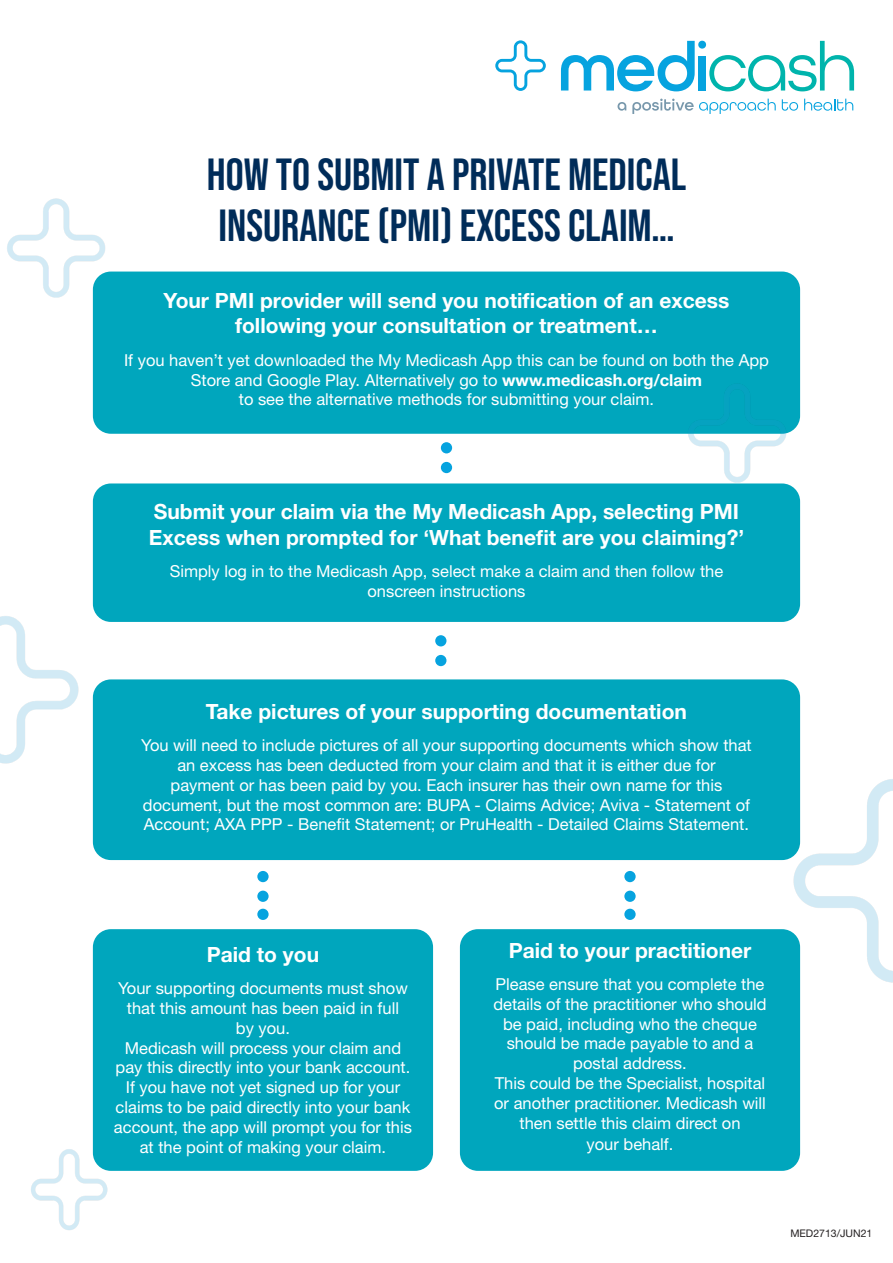
<style>
.page{position:relative;width:893px;height:1263px;background:#fff}
.page>*{position:absolute;margin:0;border:0;box-sizing:border-box;transform-origin:0 0}
.t1{font:45px/51px "Bebas Neue";color:#002c59}
.t2{font:700 21px/25.2px "Helvetica Neue LT Std";color:#fff;text-align:center}
.t3{font:16.5px/19.8px "Helvetica Neue LT Std";color:#fff;text-align:center}
.t4{font:10.5px "Helvetica Neue LT Std";color:#231f20}
.s1{font-weight:700}
</style>
<div class="page">
<svg style="left:495px;top:40px;width:51px;height:51px"></svg>
<svg style="left:561px;top:41px;width:134px;height:50px"></svg>
<div style="left:698px;top:56px;width:8px;height:35px;background:#06a3df"></div>
<div style="left:698px;top:41px;width:8px;height:8px;background:#06a3df;border-radius:50%"></div>
<svg style="left:709px;top:41px;width:145px;height:50px"></svg>
<svg style="left:617px;top:102px;width:9px;height:9px"></svg>
<svg style="left:632px;top:99px;width:144px;height:15px"></svg>
<svg style="left:782px;top:99px;width:16px;height:12px"></svg>
<svg style="left:804px;top:99px;width:49px;height:12px"></svg>
<div style="left:93px;top:272px;width:707px;height:162px;background:#00a6bd;border-radius:18px"></div>
<div style="left:93px;top:483px;width:707px;height:139px;background:#00a6bd;border-radius:18px"></div>
<div style="left:93px;top:679px;width:707px;height:181px;background:#00a6bd;border-radius:18px"></div>
<img style="left:765px;top:764px;width:128px;height:235px">
<div style="left:93px;top:929px;width:340px;height:242px;background:#00a6bd;border-radius:18px"></div>
<div style="left:460px;top:929px;width:340px;height:242px;background:#00a6bd;border-radius:18px"></div>
<div style="left:441px;top:442px;width:11px;height:11px;background:#06a3df;border-radius:50%"></div>
<div style="left:441px;top:462px;width:11px;height:11px;background:#06a3df;border-radius:50%"></div>
<div style="left:435px;top:635px;width:11px;height:11px;background:#06a3df;border-radius:50%"></div>
<div style="left:435px;top:655px;width:11px;height:11px;background:#06a3df;border-radius:50%"></div>
<div style="left:257px;top:871px;width:12px;height:11px;background:#06a3df;border-radius:50%"></div>
<div style="left:257px;top:891px;width:12px;height:11px;background:#06a3df;border-radius:50%"></div>
<div style="left:257px;top:909px;width:12px;height:11px;background:#06a3df;border-radius:50%"></div>
<div style="left:624px;top:871px;width:12px;height:11px;background:#06a3df;border-radius:50%"></div>
<div style="left:624px;top:891px;width:12px;height:11px;background:#06a3df;border-radius:50%"></div>
<div style="left:624px;top:909px;width:12px;height:11px;background:#06a3df;border-radius:50%"></div>
<img style="left:7px;top:198px;width:107px;height:107px">
<img style="left:675px;top:428px;width:120px;height:61px">
<img style="left:0;top:605px;width:93px;height:170px">
<img style="left:31px;top:1144px;width:83px;height:86px">
<p class="t1" style="left:207px;top:149px;width:481px">HOW TO SUBMIT A PRIVATE MEDICAL<br>INSURANCE (PMI) EXCESS CLAIM…</p>
<p class="t2" style="left:164px;top:288px;width:567px">Your PMI provider will send you notification of an excess following your consultation or treatment…</p>
<p class="t3" style="left:124px;top:350px;width:646px">If you haven’t yet downloaded the My Medicash App this can be found on both the App<br>Store and Google Play. Alternatively go to <span class="s1">www.medicash.org/claim<br></span>to see the alternative methods for submitting your claim.</p>
<p class="t2" style="left:149px;top:499px;width:597px;text-align:left">Submit your claim via the My Medicash App, selecting PMI<br>Excess when prompted for ‘What benefit are you claiming?’</p>
<p class="t3" style="left:170px;top:561px;width:555px">Simply log in to the Medicash App, select make a claim and then follow the onscreen instructions</p>
<p class="t2" style="left:206px;top:698px;width:483px">Take pictures of your supporting documentation</p>
<p class="t3" style="left:141px;top:735px;width:612px">You will need to include pictures of all your supporting documents which show that an excess has been deducted from your claim and that it is either due for<br>payment or has been paid by you. Each insurer has their own name for this document, but the most common are: BUPA - Claims Advice; Aviva - Statement of Account; AXA PPP - Benefit Statement; or PruHealth - Detailed Claims Statement.</p>
<p class="t2" style="left:207px;top:941px;width:114px">Paid to you</p>
<p class="t3" style="left:118px;top:978px;width:291px">Your supporting documents must show that this amount has been paid in full by you.</p>
<p class="t3" style="left:114px;top:1037px;width:299px">Medicash will process your claim and pay this directly into your bank account.<br>If you have not yet signed up for your claims to be paid directly into your bank account, the app will prompt you for this at the point of making your claim.</p>
<p class="t2" style="left:509px;top:937px;width:244px">Paid to your practitioner</p>
<p class="t3" style="left:493px;top:974px;width:275px">Please ensure that you complete the details of the practitioner who should be paid, including who the cheque should be made payable to and a postal address.</p>
<p class="t3" style="left:494px;top:1073px;width:273px">This could be the Specialist, hospital or another practitioner. Medicash will then settle this claim direct on</p>
<p class="t3" style="left:587px;top:1134px;width:88px">your behalf.</p>
<p class="t4" style="left:790px;top:1227px;width:84px">MED2713/JUN21</p>
</div>
